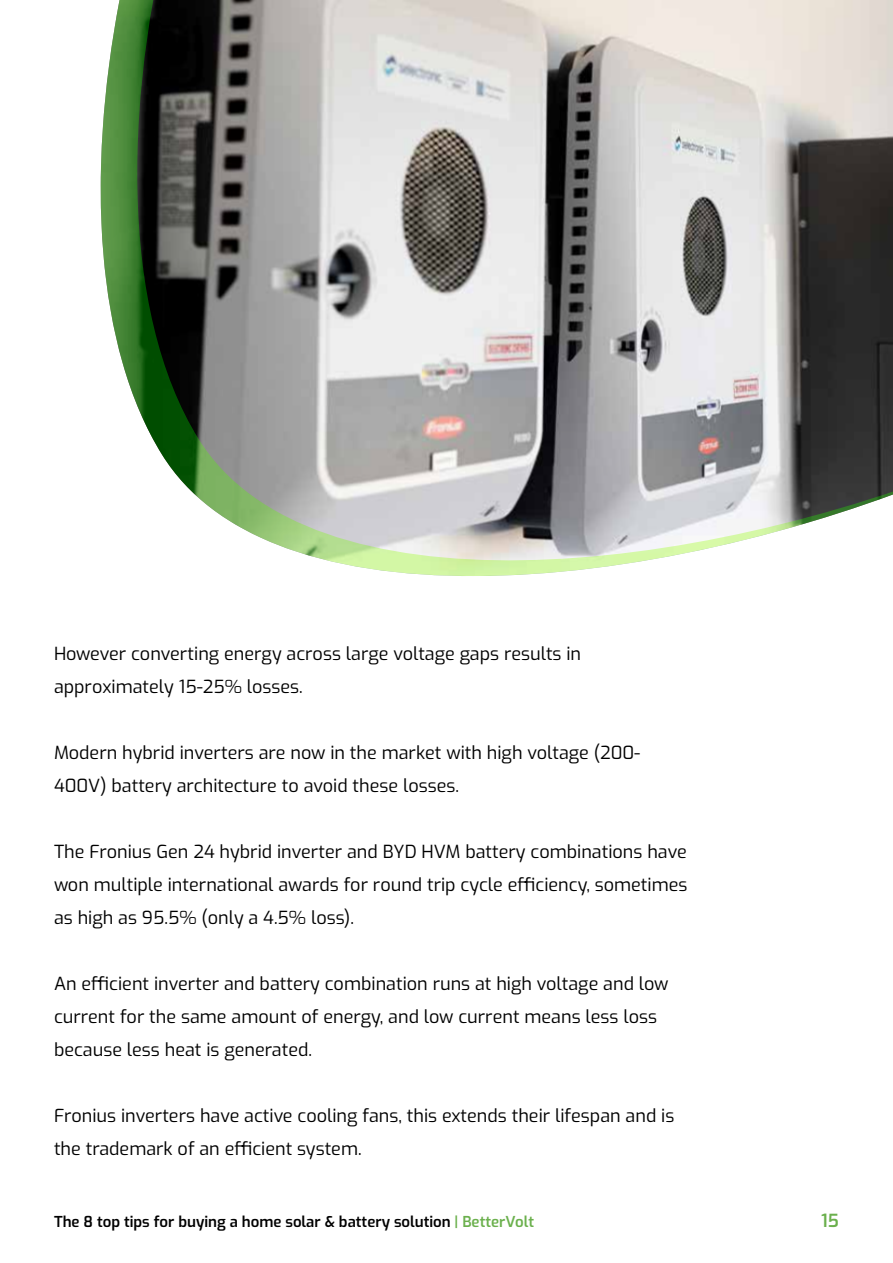
<style>
.page{position:relative;width:893px;height:1263px;background:#fff}
.page>*{position:absolute;margin:0;border:0;box-sizing:border-box;transform-origin:0 0}
.t1{font:18px/33px "Exo";color:#000}
.t2{font:600 18px "Exo";color:#6bb04d}
.t3{font:600 15px "Exo";color:#000}
.s1{color:#6bb04d}
</style>
<div class="page">
<svg style="left:100px;top:0;width:793px;height:576px;background:#a5a7a1"></svg>
<p class="t1" style="left:54px;top:636px;width:529px">However converting energy across large voltage gaps results in approximately 15-25% losses.</p>
<p class="t1" style="left:54px;top:735px;width:588px">Modern hybrid inverters are now in the market with high voltage (200-<br>400V) battery architecture to avoid these losses.</p>
<p class="t1" style="left:54px;top:834px;width:635px;text-align:justify">The Fronius Gen 24 hybrid inverter and BYD HVM battery combinations have won multiple international awards for round trip cycle efficiency, sometimes as high as 95.5% (only a 4.5% loss).</p>
<p class="t1" style="left:54px;top:966px;width:616px">An efficient inverter and battery combination runs at high voltage and low current for the same amount of energy, and low current means less loss because less heat is generated.</p>
<p class="t1" style="left:54px;top:1098px;width:622px">Fronius inverters have active cooling fans, this extends their lifespan and is the trademark of an efficient system.</p>
<p class="t3" style="left:54px;top:1211px;width:482px">The 8 top tips for buying a home solar &amp; battery solution <span class="s1">| BetterVolt</span></p>
<p class="t2" style="left:821px;top:1207px;width:19px">15</p>
</div>
